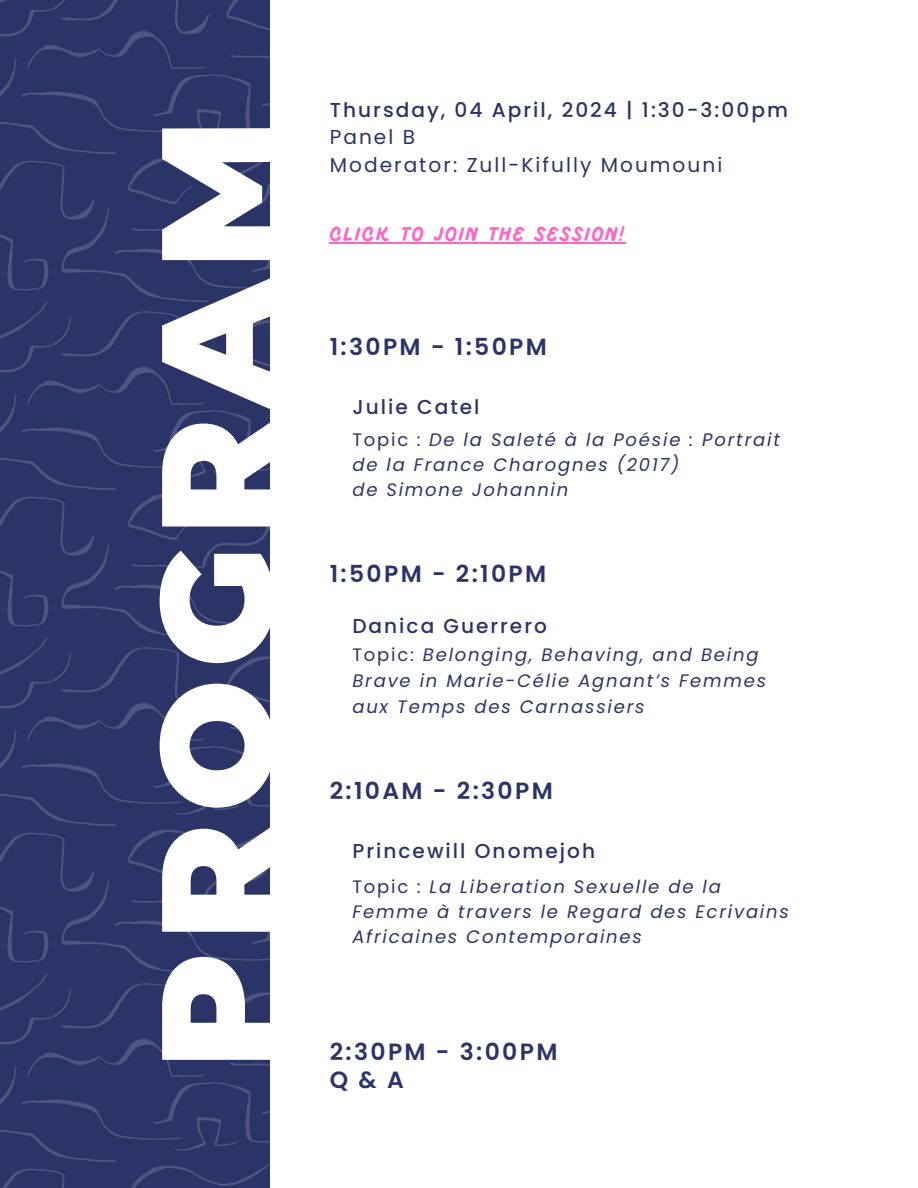
<style>
.page{position:relative;width:918px;height:1188px;background:#fff}
.page>*{position:absolute;margin:0;border:0;box-sizing:border-box;transform-origin:0 0}
.t1{font:900 157.05px "Montserrat";letter-spacing:.075em;color:#fff}
.t2{font:600 23.4px "Poppins";letter-spacing:.1em;color:#2b3467}
.t3{font:500 20.1px "Poppins";letter-spacing:.1em;color:#2b3467}
.t4{font:20.1px/27.5px "Poppins";letter-spacing:.1em;color:#2b3467}
.t5{font:700 20.1px "Pluma";letter-spacing:.1em;color:#ff66c4}
.t6{font:italic 18px/24.8px "Poppins";letter-spacing:.1em;color:#2b3467}
.s1{font-style:normal}
</style>
<div class="page">
<svg style="left:0;top:0;width:270px;height:1188px;background:#2d3668"></svg>
<hr style="left:330px;top:242px;width:296px;height:1px;background:#ff66c4">
<h1 class="t1" style="left:120px;top:1069px;width:951px;rotate:-90deg">PROGRAM</h1>
<p class="t3" style="left:330px;top:96px;width:460px">Thursday, 04 April, 2024 | 1:30-3:00pm</p>
<p class="t4" style="left:330px;top:124px;width:394px">Panel B<br>Moderator: Zull-Kifully Moumouni</p>
<p class="t5" style="left:330px;top:225px;width:296px">CLICK TO JOIN THE SESSION!</p>
<p class="t2" style="left:330px;top:330px;width:219px">1:30PM - 1:50PM</p>
<p class="t3" style="left:352px;top:393px;width:129px">Julie Catel</p>
<p class="t6" style="left:352px;top:427px;width:429px"><span class="s1">Topic :</span> De la Saleté à la Poésie : Portrait de la France Charognes (2017)<br>de Simone Johannin</p>
<p class="t2" style="left:330px;top:558px;width:218px">1:50PM - 2:10PM</p>
<p class="t3" style="left:352px;top:612px;width:196px">Danica Guerrero</p>
<p class="t6" style="left:352px;top:642px;width:415px;line-height:25.8px"><span class="s1">Topic:</span> Belonging, Behaving, and Being<br>Brave in Marie-Célie Agnant’s Femmes aux Temps des Carnassiers</p>
<p class="t2" style="left:330px;top:775px;width:224px">2:10AM - 2:30PM</p>
<p class="t3" style="left:352px;top:837px;width:244px">Princewill Onomejoh</p>
<p class="t6" style="left:352px;top:874px;width:438px"><span class="s1">Topic :</span> La Liberation Sexuelle de la<br>Femme à travers le Regard des Ecrivains<br>Africaines Contemporaines</p>
<p class="t2" style="left:330px;top:1035px;width:229px">2:30PM - 3:00PM</p>
<p class="t2" style="left:330px;top:1063px;width:76px">Q&amp;A</p>
</div>
